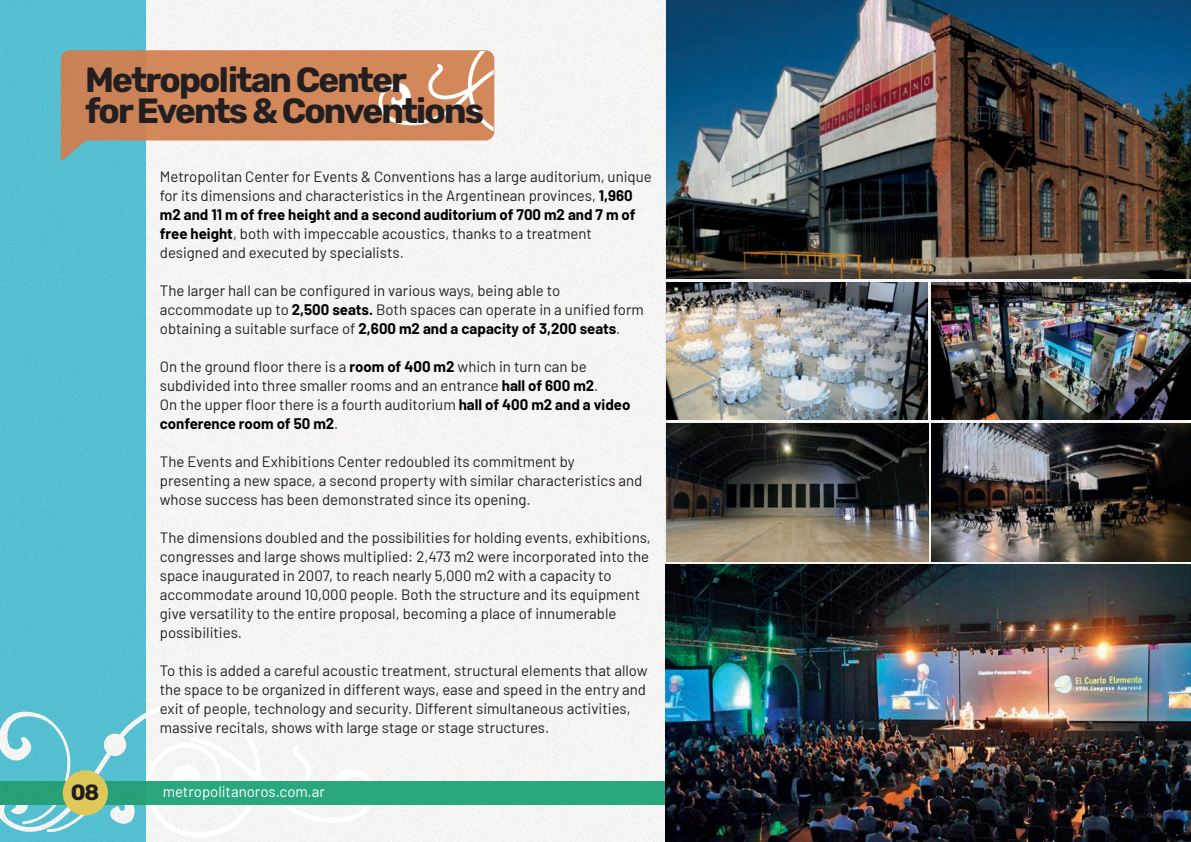
<style>
.page{position:relative;width:1191px;height:842px;background:#fff}
.page>*{position:absolute;margin:0;border:0;box-sizing:border-box;transform-origin:0 0}
.t1{font:300 35px/31px "Rubik";letter-spacing:-.055em;color:#231f20}
.t2{font:300 22px "Rubik";color:#231f20}
.t3{font:15px/19px "Barlow";color:#231f20}
.t4{font:15px "Barlow";color:#fff}
.s1{font-weight:700;color:#000001}
</style>
<div class="page">
<img style="left:0;top:0;width:667px;height:842px">
<svg style="left:0;top:693px;width:376px;height:149px;fill:#f5f4f3"></svg>
<svg style="left:0;top:708px;width:135px;height:125px"></svg>
<svg style="left:61px;top:50px;width:433px;height:111px;fill:#d2885a"></svg>
<svg style="left:377px;top:51px;width:116px;height:92px;background:#d99c76"></svg>
<div style="left:0;top:781px;width:685px;height:24px;background:#29a77e"></div>
<div style="left:63px;top:770px;width:45px;height:45px;background:#dfc859;border-radius:50%"></div>
<img style="left:931px;top:282px;width:260px;height:138px">
<img style="left:666px;top:282px;width:261px;height:138px">
<img style="left:665px;top:564px;width:526px;height:278px">
<img style="left:666px;top:0;width:525px;height:279px">
<img style="left:666px;top:424px;width:262px;height:137px">
<img style="left:931px;top:424px;width:260px;height:137px">
<h1 class="t1" style="left:85px;top:66px;width:400px">Metropolitan Center<br>for Events &amp; Conventions</h1>
<h2 class="t2" style="left:71px;top:780px;width:30px">08</h2>
<p class="t3" style="left:160px;top:166px;width:493px">Metropolitan Center for Events &amp; Conventions has a large auditorium, unique for its dimensions and characteristics in the Argentinean provinces, <span class="s1">1,960 m2 and 11 m of free height and a second auditorium of 700 m2 and 7 m of free height</span>, both with impeccable acoustics, thanks to a treatment designed and executed by specialists.</p>
<p class="t3" style="left:160px;top:280px;width:485px">The larger hall can be configured in various ways, being able to accommodate up to <span class="s1">2,500 seats.</span> Both spaces can operate in a unified form obtaining a suitable surface of <span class="s1">2,600 m2 and a capacity of 3,200 seats</span>.</p>
<p class="t3" style="left:160px;top:356px;width:472px">On the ground floor there is a <span class="s1">room of 400 m2</span> which in turn can be subdivided into three smaller rooms and an entrance <span class="s1">hall of 600 m2</span>.<br>On the upper floor there is a fourth auditorium <span class="s1">hall of 400 m2 and a video conference room of 50 m2</span>.</p>
<p class="t3" style="left:160px;top:451px;width:484px">The Events and Exhibitions Center redoubled its commitment by presenting a new space, a second property with similar characteristics and whose success has been demonstrated since its opening.</p>
<p class="t3" style="left:160px;top:527px;width:492px">The dimensions doubled and the possibilities for holding events, exhibitions, congresses and large shows multiplied: 2,473 m2 were incorporated into the space inaugurated in 2007, to reach nearly 5,000 m2 with a capacity to accommodate around 10,000 people. Both the structure and its equipment give versatility to the entire proposal, becoming a place of innumerable possibilities.</p>
<p class="t3" style="left:160px;top:660px;width:489px">To this is added a careful acoustic treatment, structural elements that allow the space to be organized in different ways, ease and speed in the entry and exit of people, technology and security. Different simultaneous activities, massive recitals, shows with large stage or stage structures.</p>
<p class="t4" style="left:163px;top:780px;width:164px">metropolitanoros.com.ar</p>
</div>
